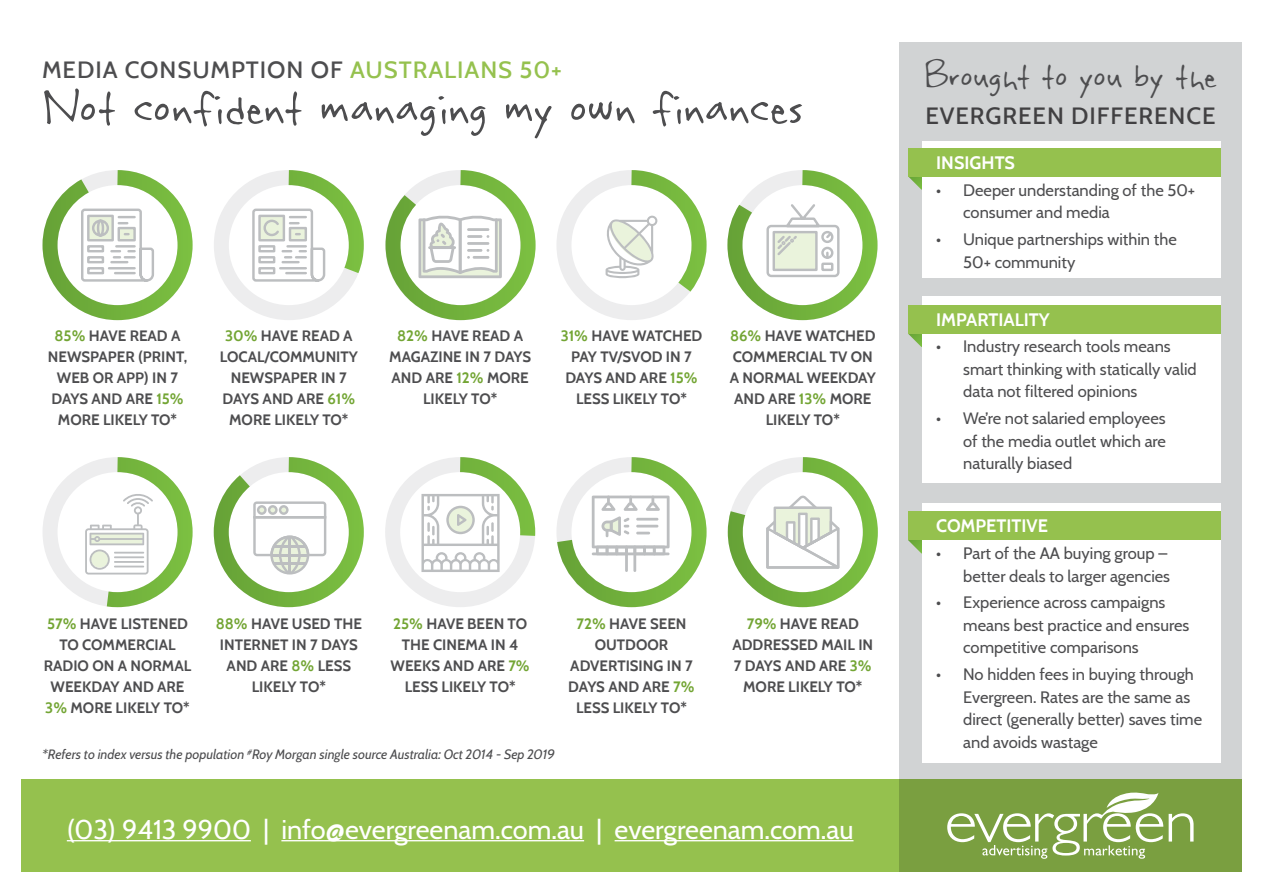
<style>
.page{position:relative;width:1263px;height:893px;background:#fff}
.page>*{position:absolute;margin:0;border:0;box-sizing:border-box;transform-origin:0 0}
.t1{font:57px "Rabiohead";color:#4d4d4f}
.t2{font:40.5px "Rabiohead";color:#4d4d4f}
.t3{font:27px "Cabin";color:#fff}
.t4{font:500 24px "Cabin";letter-spacing:.04em;color:#4d4d4f}
.t5{font:500 24px "Cabin";letter-spacing:.04em;color:#414042}
.t6{font:700 18px "Cabin";color:#fff}
.t7{font:16.5px/22.5px "Cabin";color:#4d4d4f}
.t8{font:700 15px/21px "Cabin";color:#4d4d4f;text-align:center}
.t9{font:italic 13.5px "Cabin";color:#4d4d4f}
.s1{color:#95c14e}
.s2{color:#73a534}
</style>
<div class="page">
<div style="left:43px;top:457px;width:150px;height:150px;border:15px solid #ededee;border-radius:50%"></div>
<div style="left:214px;top:170px;width:150px;height:150px;border:15px solid #ededee;border-radius:50%"></div>
<div style="left:385px;top:457px;width:150px;height:150px;border:15px solid #ededee;border-radius:50%"></div>
<div style="left:556px;top:170px;width:150px;height:150px;border:15px solid #ededee;border-radius:50%"></div>
<div style="left:21px;top:780px;width:1221px;height:92px;background:#95c14e"></div>
<hr style="left:67px;top:840px;width:184px;height:1px;background:#fff">
<hr style="left:281px;top:840px;width:303px;height:1px;background:#fff">
<hr style="left:615px;top:840px;width:238px;height:1px;background:#fff">
<svg style="left:899px;top:43px;width:343px;height:829px;background:#c3cabb"></svg>
<svg style="left:947px;top:792px;width:246px;height:67px;background:#94b266"></svg>
<svg style="left:908px;top:176px;width:14px;height:14px"></svg>
<svg style="left:908px;top:333px;width:14px;height:14px"></svg>
<svg style="left:908px;top:540px;width:14px;height:14px"></svg>
<div style="left:922px;top:142px;width:298px;height:136px;background:#fff"></div>
<div style="left:922px;top:296px;width:298px;height:187px;background:#fff"></div>
<div style="left:922px;top:504px;width:298px;height:259px;background:#fff"></div>
<div style="left:908px;top:148px;width:312px;height:28px;background:#95c14e"></div>
<div style="left:908px;top:305px;width:312px;height:28px;background:#95c14e"></div>
<div style="left:908px;top:512px;width:312px;height:28px;background:#95c14e"></div>
<svg style="left:727px;top:170px;width:151px;height:151px"></svg>
<svg style="left:85px;top:457px;width:108px;height:151px"></svg>
<svg style="left:251px;top:170px;width:113px;height:120px"></svg>
<svg style="left:385px;top:170px;width:151px;height:151px"></svg>
<svg style="left:604px;top:170px;width:103px;height:138px"></svg>
<svg style="left:213px;top:457px;width:151px;height:151px"></svg>
<svg style="left:421px;top:457px;width:286px;height:151px"></svg>
<svg style="left:727px;top:457px;width:151px;height:151px"></svg>
<svg style="left:42px;top:170px;width:151px;height:151px"></svg>
<h3 class="t4" style="left:42px;top:50px;width:521px">MEDIA CONSUMPTION OF <span class="s1">AUSTRALIANS 50+</span></h3>
<h1 class="t1" style="left:42px;top:71px;width:763px">Not confident managing my own finances</h1>
<p class="t8" style="left:48px;top:325px;width:141px"><span class="s2">85%</span> HAVE READ A<br>NEWSPAPER (PRINT,<br>WEB OR APP) IN 7<br>DAYS AND ARE <span class="s2">15%<br></span>MORE LIKELY TO*</p>
<p class="t8" style="left:220px;top:325px;width:140px"><span class="s2">30%</span> HAVE READ A<br>LOCAL/COMMUNITY<br>NEWSPAPER IN 7<br>DAYS AND ARE <span class="s2">61%<br></span>MORE LIKELY TO*</p>
<p class="t8" style="left:389px;top:325px;width:143px"><span class="s2">82%</span> HAVE READ A<br>MAGAZINE IN 7 DAYS<br>AND ARE <span class="s2">12%</span> MORE<br>LIKELY TO*</p>
<p class="t8" style="left:561px;top:325px;width:143px"><span class="s2">31%</span> HAVE WATCHED<br>PAY TV/SVOD IN 7<br>DAYS AND ARE <span class="s2">15%<br></span>LESS LIKELY TO*</p>
<p class="t8" style="left:730px;top:325px;width:147px"><span class="s2">86%</span> HAVE WATCHED<br>COMMERCIAL TV ON<br>A NORMAL WEEKDAY<br>AND ARE <span class="s2">13%</span> MORE<br>LIKELY TO*</p>
<p class="t8" style="left:44px;top:612px;width:149px"><span class="s2">57%</span> HAVE LISTENED<br>TO COMMERCIAL<br>RADIO ON A NORMAL<br>WEEKDAY AND ARE<br><span class="s2">3%</span> MORE LIKELY TO*</p>
<p class="t8" style="left:216px;top:612px;width:148px"><span class="s2">88%</span> HAVE USED THE<br>INTERNET IN 7 DAYS<br>AND ARE <span class="s2">8%</span> LESS<br>LIKELY TO*</p>
<p class="t8" style="left:391px;top:612px;width:141px"><span class="s2">25%</span> HAVE BEEN TO<br>THE CINEMA IN 4<br>WEEKS AND ARE <span class="s2">7%<br></span>LESS LIKELY TO*</p>
<p class="t9" style="left:43px;top:744px;width:514px">*Refers to index versus the population <sup>#</sup>Roy Morgan single source Australia: Oct 2014 - Sep 2019</p>
<p class="t8" style="left:568px;top:612px;width:128px"><span class="s2">72%</span> HAVE SEEN<br>OUTDOOR<br>ADVERTISING IN 7<br>DAYS AND ARE <span class="s2">7%<br></span>LESS LIKELY TO*</p>
<p class="t8" style="left:732px;top:612px;width:142px"><span class="s2">79%</span> HAVE READ<br>ADDRESSED MAIL IN<br>7 DAYS AND ARE <span class="s2">3%<br></span>MORE LIKELY TO*</p>
<h3 class="t3" style="left:67px;top:808px;width:788px">(03) 9413 9900 | info@evergreenam.com.au | evergreenam.com.au</h3>
<h2 class="t2" style="left:924px;top:50px;width:293px">Brought to you by the</h2>
<h3 class="t5" style="left:925px;top:97px;width:292px">EVERGREEN DIFFERENCE</h3>
<p class="t6" style="left:936px;top:149px;width:80px">INSIGHTS</p>
<p class="t7" style="left:963px;top:178px;width:233px;text-indent:-27px">• Deeper understanding of the 50+ consumer and media</p>
<p class="t7" style="left:963px;top:227px;width:215px;text-indent:-27px">• Unique partnerships within the<br>50+ community</p>
<p class="t6" style="left:936px;top:305px;width:115px">IMPARTIALITY</p>
<p class="t7" style="left:963px;top:334px;width:235px;text-indent:-27px">• Industry research tools means smart thinking with statically valid data not filtered opinions</p>
<p class="t7" style="left:963px;top:406px;width:204px;text-align:justify;text-indent:-27px">• We’re not salaried employees of the media outlet which are naturally biased</p>
<p class="t6" style="left:936px;top:512px;width:113px">COMPETITIVE</p>
<p class="t7" style="left:936px;top:541px;width:235px;text-align:right">• Part of the AA buying group – better deals to larger agencies</p>
<p class="t7" style="left:963px;top:590px;width:228px;text-indent:-27px">• Experience across campaigns means best practice and ensures competitive comparisons</p>
<p class="t7" style="left:963px;top:662px;width:240px;text-indent:-27px">• No hidden fees in buying through<br>Evergreen. Rates are the same as direct (generally better) saves time and avoids wastage</p>
</div>
